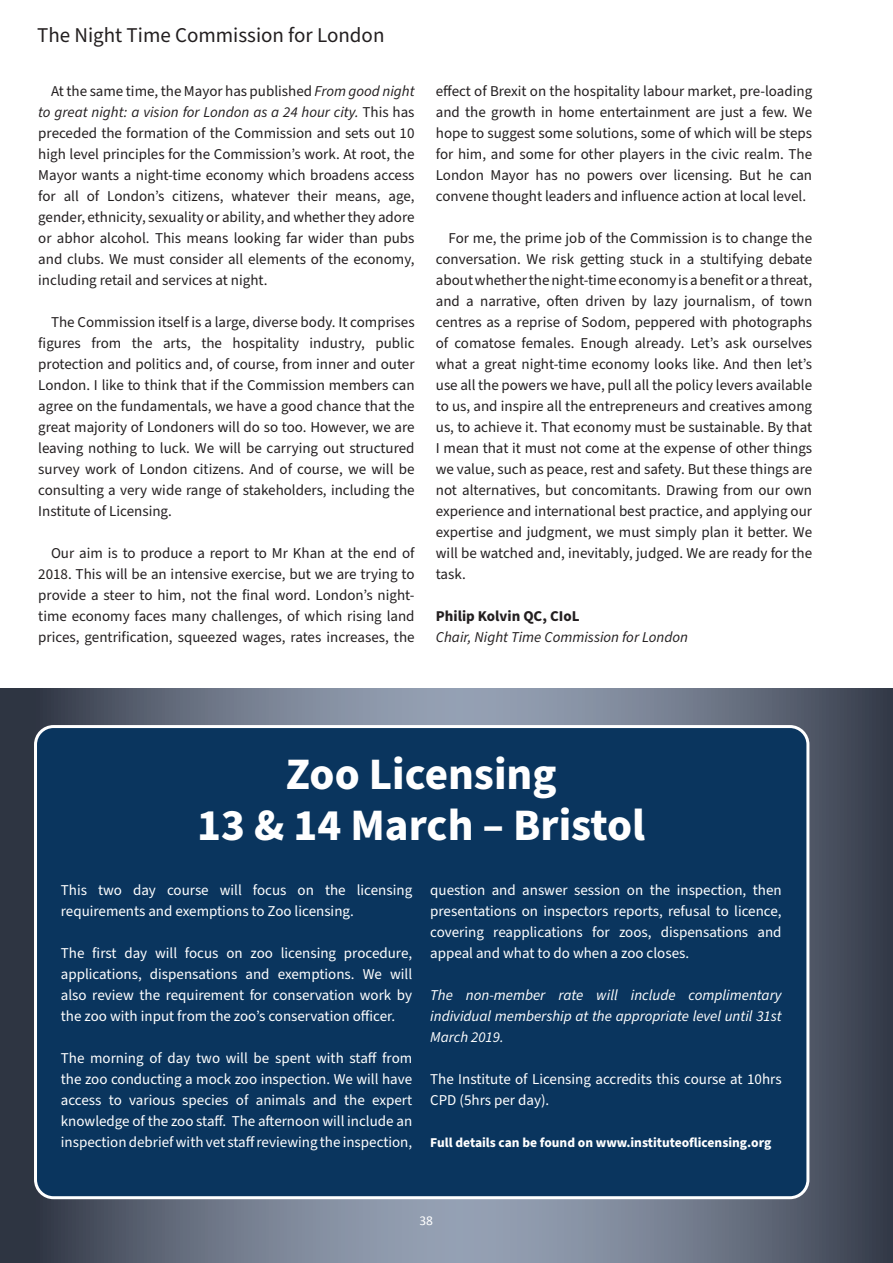
<style>
.page{position:relative;width:893px;height:1263px;background:#fff}
.page>*{position:absolute;margin:0;border:0;box-sizing:border-box;transform-origin:0 0}
.t1{font:700 45px/51px "Source Sans Pro";color:#fff;text-align:center}
.t2{font:21px "Source Sans Pro";color:#231f20}
.t3{font:15px/21px "Source Sans Pro";color:#231f20;text-align:justify}
.t4{font:15px/21px "Source Sans Pro";color:#fff;text-align:justify}
.t5{font:italic 15px/21px "Source Sans Pro";color:#fff;text-align:justify}
.t6{font:italic 15px "Source Sans Pro";color:#231f20}
.t7{font:700 15px "Source Sans Pro";color:#231f20}
.t8{font:700 13.5px "Source Sans Pro";color:#fff}
.t9{font:13.5px "Calibri";color:#fff}
.s1{font-style:italic}
</style>
<div class="page">
<svg style="left:0;top:689px;width:893px;height:574px;background:#5a6272"></svg>
<div style="left:36px;top:726px;width:772px;height:472px;background:#0a355e;border-radius:18px"></div>
<div style="left:34px;top:725px;width:775px;height:474px;border:3px solid #fff;border-radius:18px"></div>
<h2 class="t2" style="left:37px;top:21px;width:349px">The Night Time Commission for London</h2>
<p class="t3" style="left:38px;top:81px;width:378px;text-indent:13px">At the same time, the Mayor has published <span class="s1">From good night to great night: a vision for London as a 24 hour city.</span> This has preceded the formation of the Commission and sets out 10 high level principles for the Commission’s work. At root, the Mayor wants a night-time economy which broadens access for all of London’s citizens, whatever their means, age, gender, ethnicity, sexuality or ability, and whether they adore or abhor alcohol. This means looking far wider than pubs and clubs. We must consider all elements of the economy, including retail and services at night.</p>
<p class="t3" style="left:38px;top:312px;width:378px;text-indent:13px">The Commission itself is a large, diverse body. It comprises figures from the arts, the hospitality industry, public protection and politics and, of course, from inner and outer London. I like to think that if the Commission members can agree on the fundamentals, we have a good chance that the great majority of Londoners will do so too. However, we are leaving nothing to luck. We will be carrying out structured survey work of London citizens. And of course, we will be consulting a very wide range of stakeholders, including the Institute of Licensing.</p>
<p class="t3" style="left:38px;top:543px;width:378px;text-indent:13px">Our aim is to produce a report to Mr Khan at the end of 2018. This will be an intensive exercise, but we are trying to provide a steer to him, not the final word. London’s night&shy;time economy faces many challenges, of which rising land prices, gentrification, squeezed wages, rates increases, the</p>
<p class="t3" style="left:436px;top:81px;width:378px">effect of Brexit on the hospitality labour market, pre-loading and the growth in home entertainment are just a few. We hope to suggest some solutions, some of which will be steps for him, and some for other players in the civic realm. The London Mayor has no powers over licensing. But he can convene thought leaders and influence action at local level.</p>
<p class="t3" style="left:436px;top:228px;width:378px;text-indent:13px">For me, the prime job of the Commission is to change the conversation. We risk getting stuck in a stultifying debate about whether the night-time economy is a benefit or a threat, and a narrative, often driven by lazy journalism, of town centres as a reprise of Sodom, peppered with photographs of comatose females. Enough already. Let’s ask ourselves what a great night-time economy looks like. And then let’s use all the powers we have, pull all the policy levers available to us, and inspire all the entrepreneurs and creatives among us, to achieve it. That economy must be sustainable. By that I mean that it must not come at the expense of other things we value, such as peace, rest and safety. But these things are not alternatives, but concomitants. Drawing from our own experience and international best practice, and applying our expertise and judgment, we must simply plan it better. We will be watched and, inevitably, judged. We are ready for the task.</p>
<p class="t7" style="left:436px;top:606px;width:145px">Philip Kolvin QC, CIoL</p>
<p class="t6" style="left:436px;top:627px;width:254px">Chair, Night Time Commission for London</p>
<h1 class="t1" style="left:197px;top:750px;width:449px">Zoo Licensing<br>13 &amp; 14 March – Bristol</h1>
<p class="t4" style="left:61px;top:880px;width:353px">This two day course will focus on the licensing requirements and exemptions to Zoo licensing.</p>
<p class="t4" style="left:61px;top:943px;width:353px">The first day will focus on zoo licensing procedure, applications, dispensations and exemptions. We will also review the requirement for conservation work by the zoo with input from the zoo’s conservation officer.</p>
<p class="t4" style="left:61px;top:1048px;width:353px">The morning of day two will be spent with staff from the zoo conducting a mock zoo inspection. We will have access to various species of animals and the expert knowledge of the zoo staff. The afternoon will include an inspection debrief with vet staff reviewing the inspection,</p>
<p class="t4" style="left:430px;top:880px;width:353px">question and answer session on the inspection, then presentations on inspectors reports, refusal to licence, covering reapplications for zoos, dispensations and appeal and what to do when a zoo closes.</p>
<p class="t5" style="left:430px;top:985px;width:353px">The non-member rate will include complimentary individual membership at the appropriate level until 31st March 2019.</p>
<p class="t4" style="left:430px;top:1069px;width:353px">The Institute of Licensing accredits this course at 10hrs<br>CPD (5hrs per day).</p>
<p class="t8" style="left:430px;top:1133px;width:343px">Full details can be found on www.instituteoflicensing.org</p>
<p class="t9" style="left:419px;top:1211px;width:15px">38</p>
</div>
